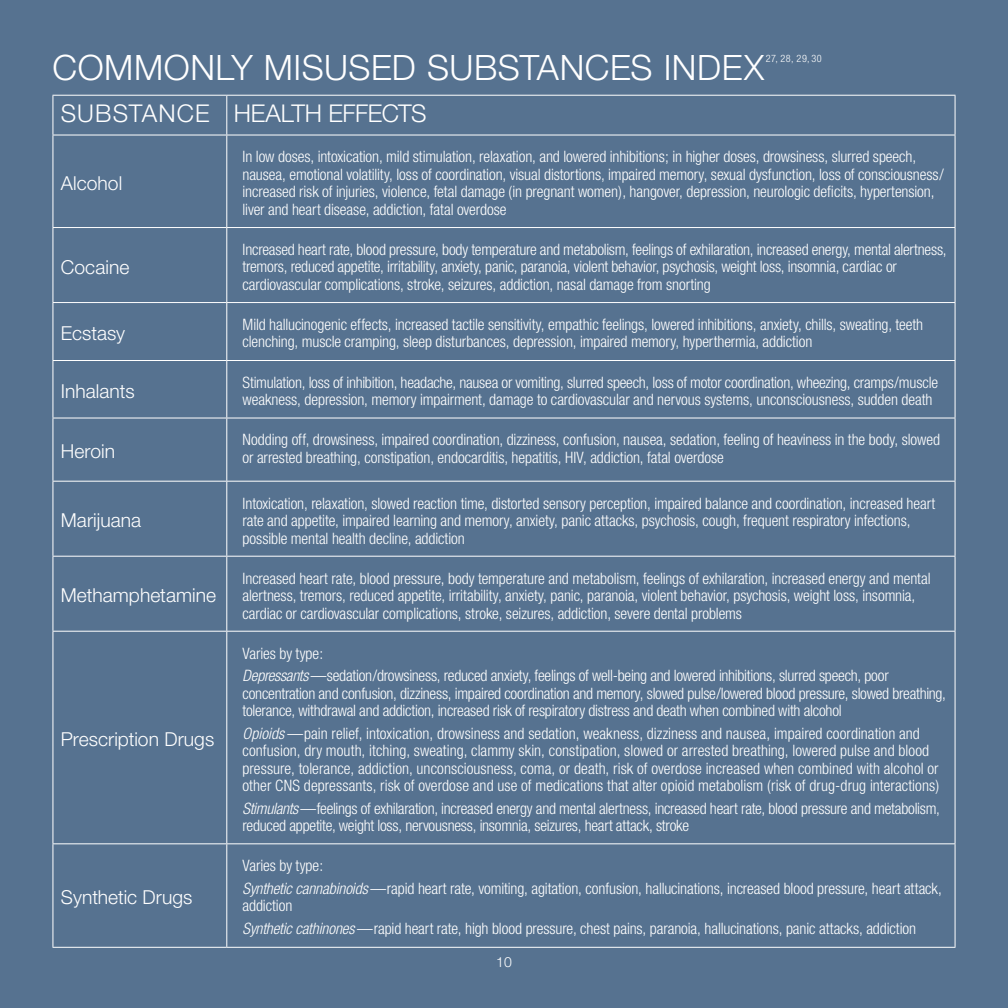
<style>
.page{position:relative;width:1008px;height:1008px;background:#567290}
.page>*{position:absolute;margin:0;border:0;box-sizing:border-box;transform-origin:0 0}
.t1{font:300 35px "Helvetica Neue";letter-spacing:.015em;color:#fff}
.t2{font:300 24.5px "Helvetica Neue";letter-spacing:-.01em;color:#fff}
.t3{font:300 19.25px "Helvetica Neue";color:#fff}
.t4{font:300 condensed 15.75px/17.5px "Helvetica Neue";letter-spacing:-.005em;color:#fff}
.t5{font:300 14px "Helvetica Neue";color:#fff}
.t6{font:300 condensed 10.15px "Helvetica Neue";letter-spacing:.05em;color:#fff}
.s1{font-style:italic}
</style>
<div class="page">
<hr style="left:52px;top:95px;width:175px;height:1px;background:#fff">
<hr style="left:52px;top:96px;width:1px;height:39px;background:#fff">
<hr style="left:227px;top:95px;width:729px;height:1px;background:#fff">
<hr style="left:226px;top:96px;width:1px;height:39px;background:#fff">
<hr style="left:955px;top:96px;width:1px;height:39px;background:#fff">
<hr style="left:52px;top:135px;width:175px;height:1px;background:#fff">
<hr style="left:52px;top:135px;width:1px;height:92px;background:#fff">
<hr style="left:227px;top:135px;width:729px;height:1px;background:#fff">
<hr style="left:226px;top:135px;width:1px;height:92px;background:#fff">
<hr style="left:955px;top:135px;width:1px;height:92px;background:#fff">
<hr style="left:52px;top:227px;width:175px;height:1px;background:#fff">
<hr style="left:52px;top:228px;width:1px;height:74px;background:#fff">
<hr style="left:227px;top:227px;width:729px;height:1px;background:#fff">
<hr style="left:226px;top:228px;width:1px;height:74px;background:#fff">
<hr style="left:955px;top:228px;width:1px;height:74px;background:#fff">
<hr style="left:52px;top:302px;width:175px;height:1px;background:#fff">
<hr style="left:52px;top:303px;width:1px;height:57px;background:#fff">
<hr style="left:227px;top:302px;width:729px;height:1px;background:#fff">
<hr style="left:226px;top:303px;width:1px;height:57px;background:#fff">
<hr style="left:955px;top:303px;width:1px;height:57px;background:#fff">
<hr style="left:52px;top:360px;width:175px;height:1px;background:#fff">
<hr style="left:52px;top:361px;width:1px;height:57px;background:#fff">
<hr style="left:227px;top:360px;width:729px;height:1px;background:#fff">
<hr style="left:226px;top:361px;width:1px;height:57px;background:#fff">
<hr style="left:955px;top:361px;width:1px;height:57px;background:#fff">
<hr style="left:52px;top:418px;width:175px;height:1px;background:#fff">
<hr style="left:52px;top:418px;width:1px;height:63px;background:#fff">
<hr style="left:227px;top:418px;width:729px;height:1px;background:#fff">
<hr style="left:226px;top:418px;width:1px;height:63px;background:#fff">
<hr style="left:955px;top:418px;width:1px;height:63px;background:#fff">
<hr style="left:52px;top:481px;width:175px;height:1px;background:#fff">
<hr style="left:52px;top:482px;width:1px;height:74px;background:#fff">
<hr style="left:227px;top:481px;width:729px;height:1px;background:#fff">
<hr style="left:226px;top:482px;width:1px;height:74px;background:#fff">
<hr style="left:955px;top:482px;width:1px;height:74px;background:#fff">
<hr style="left:52px;top:556px;width:175px;height:1px;background:#fff">
<hr style="left:52px;top:557px;width:1px;height:74px;background:#fff">
<hr style="left:227px;top:556px;width:729px;height:1px;background:#fff">
<hr style="left:226px;top:557px;width:1px;height:74px;background:#fff">
<hr style="left:955px;top:557px;width:1px;height:74px;background:#fff">
<hr style="left:52px;top:631px;width:175px;height:1px;background:#fff">
<hr style="left:52px;top:632px;width:1px;height:211px;background:#fff">
<hr style="left:227px;top:631px;width:729px;height:1px;background:#fff">
<hr style="left:226px;top:632px;width:1px;height:211px;background:#fff">
<hr style="left:955px;top:632px;width:1px;height:211px;background:#fff">
<hr style="left:52px;top:843px;width:175px;height:1px;background:#fff">
<hr style="left:52px;top:844px;width:1px;height:103px;background:#fff">
<hr style="left:227px;top:843px;width:729px;height:1px;background:#fff">
<hr style="left:226px;top:844px;width:1px;height:103px;background:#fff">
<hr style="left:955px;top:844px;width:1px;height:103px;background:#fff">
<hr style="left:52px;top:947px;width:175px;height:1px;background:#fff">
<hr style="left:227px;top:947px;width:729px;height:1px;background:#fff">
<h1 class="t1" style="left:52px;top:46px;width:713px">COMMONLY MISUSED SUBSTANCES INDEX</h1>
<p class="t6" style="left:766px;top:53px;width:57px">27, 28, 29, 30</p>
<h2 class="t2" style="left:61px;top:99px;width:367px">SUBSTANCE HEALTH EFFECTS</h2>
<p class="t3" style="left:61px;top:171px;width:63px">Alcohol</p>
<p class="t3" style="left:61px;top:255px;width:70px">Cocaine</p>
<p class="t4" style="left:243px;top:148px;width:703px">In low doses, intoxication, mild stimulation, relaxation, and lowered inhibitions; in higher doses, drowsiness, slurred speech, nausea, emotional volatility, loss of coordination, visual distortions, impaired memory, sexual dysfunction, loss of consciousness/ increased risk of injuries, violence, fetal damage (in pregnant women), hangover, depression, neurologic deficits, hypertension, liver and heart disease, addiction, fatal overdose</p>
<p class="t4" style="left:243px;top:241px;width:706px">Increased heart rate, blood pressure, body temperature and metabolism, feelings of exhilaration, increased energy, mental alertness, tremors, reduced appetite, irritability, anxiety, panic, paranoia, violent behavior, psychosis, weight loss, insomnia, cardiac or cardiovascular complications, stroke, seizures, addiction, nasal damage from snorting</p>
<p class="t3" style="left:61px;top:322px;width:66px">Ecstasy</p>
<p class="t4" style="left:243px;top:316px;width:682px">Mild hallucinogenic effects, increased tactile sensitivity, empathic feelings, lowered inhibitions, anxiety, chills, sweating, teeth clenching, muscle cramping, sleep disturbances, depression, impaired memory, hyperthermia, addiction</p>
<p class="t3" style="left:61px;top:379px;width:75px">Inhalants</p>
<p class="t4" style="left:243px;top:373px;width:697px">Stimulation, loss of inhibition, headache, nausea or vomiting, slurred speech, loss of motor coordination, wheezing, cramps/muscle weakness, depression, memory impairment, damage to cardiovascular and nervous systems, unconsciousness, sudden death</p>
<p class="t3" style="left:61px;top:440px;width:56px">Heroin</p>
<p class="t4" style="left:243px;top:431px;width:699px">Nodding off, drowsiness, impaired coordination, dizziness, confusion, nausea, sedation, feeling of heaviness in the body, slowed or arrested breathing, constipation, endocarditis, hepatitis, HIV, addiction, fatal overdose</p>
<p class="t3" style="left:61px;top:509px;width:82px">Marijuana</p>
<p class="t3" style="left:61px;top:584px;width:157px">Methamphetamine</p>
<p class="t3" style="left:61px;top:728px;width:155px">Prescription Drugs</p>
<p class="t3" style="left:61px;top:886px;width:133px">Synthetic Drugs</p>
<p class="t4" style="left:243px;top:494px;width:694px">Intoxication, relaxation, slowed reaction time, distorted sensory perception, impaired balance and coordination, increased heart rate and appetite, impaired learning and memory, anxiety, panic attacks, psychosis, cough, frequent respiratory infections, possible mental health decline, addiction</p>
<p class="t4" style="left:243px;top:569px;width:690px">Increased heart rate, blood pressure, body temperature and metabolism, feelings of exhilaration, increased energy and mental alertness, tremors, reduced appetite, irritability, anxiety, panic, paranoia, violent behavior, psychosis, weight loss, insomnia, cardiac or cardiovascular complications, stroke, seizures, addiction, severe dental problems</p>
<p class="t4" style="left:243px;top:642px;width:648px;line-height:22.6px">Varies by type:<br><span class="s1">Depressants—</span>sedation/drowsiness, reduced anxiety, feelings of well-being and lowered inhibitions, slurred speech, poor</p>
<p class="t4" style="left:243px;top:684px;width:705px">concentration and confusion, dizziness, impaired coordination and memory, slowed pulse/lowered blood pressure, slowed breathing, tolerance, withdrawal and addiction, increased risk of respiratory distress and death when combined with alcohol</p>
<p class="t4" style="left:243px;top:724px;width:698px"><span class="s1">Opioids—</span>pain relief, intoxication, drowsiness and sedation, weakness, dizziness and nausea, impaired coordination and confusion, dry mouth, itching, sweating, clammy skin, constipation, slowed or arrested breathing, lowered pulse and blood pressure, tolerance, addiction, unconsciousness, coma, or death, risk of overdose increased when combined with alcohol or other CNS depressants, risk of overdose and use of medications that alter opioid metabolism (risk of drug-drug interactions)</p>
<p class="t4" style="left:243px;top:799px;width:699px"><span class="s1">Stimulants—</span>feelings of exhilaration, increased energy and mental alertness, increased heart rate, blood pressure and metabolism, reduced appetite, weight loss, nervousness, insomnia, seizures, heart attack, stroke</p>
<p class="t4" style="left:243px;top:854px;width:701px;line-height:22.6px">Varies by type:<br><span class="s1">Synthetic cannabinoids—</span>rapid heart rate, vomiting, agitation, confusion, hallucinations, increased blood pressure, heart attack,</p>
<p class="t4" style="left:243px;top:894px;width:675px;line-height:22.6px">addiction<br><span class="s1">Synthetic cathinones—</span>rapid heart rate, high blood pressure, chest pains, paranoia, hallucinations, panic attacks, addiction</p>
<p class="t5" style="left:496px;top:953px;width:17px">10</p>
</div>
